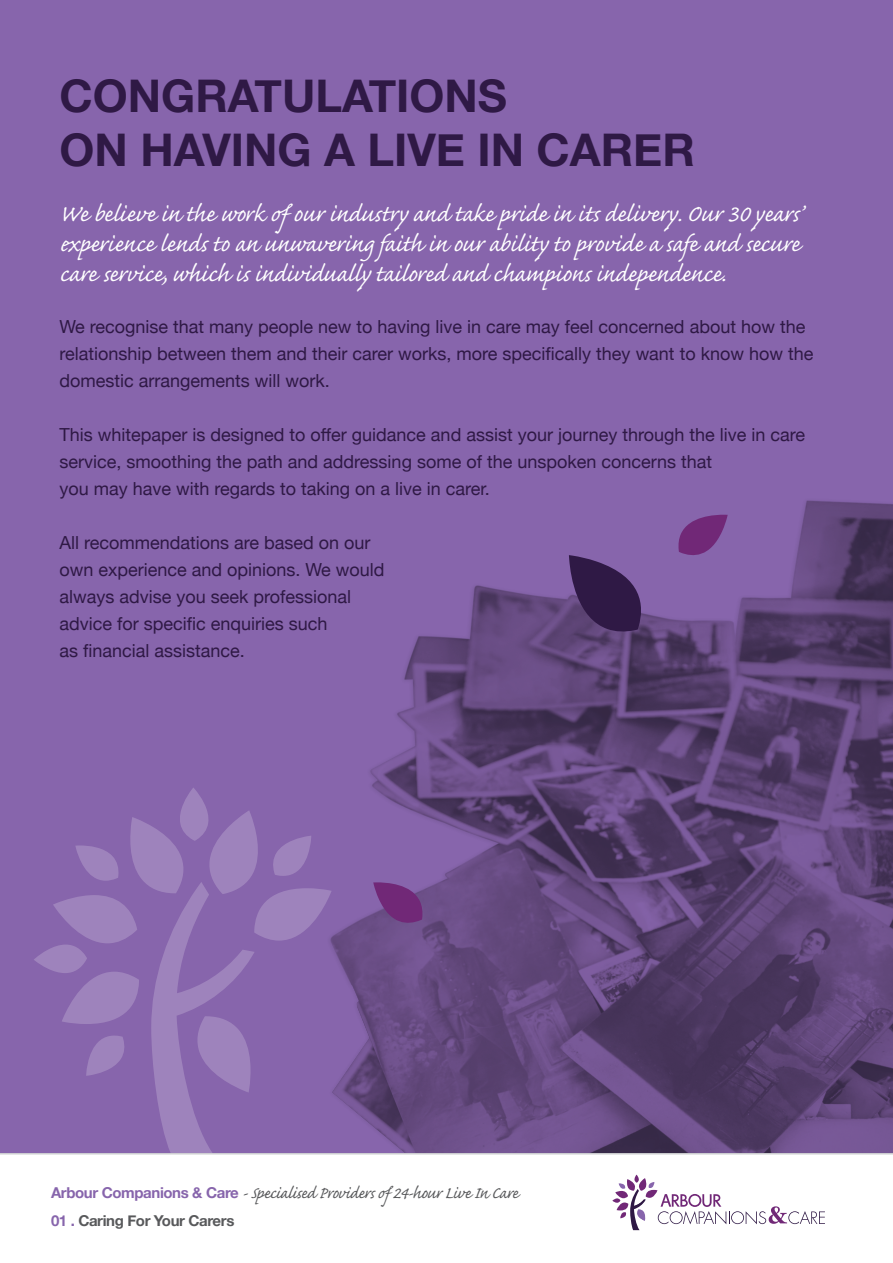
<style>
.page{position:relative;width:893px;height:1263px;background:#fff}
.page>*{position:absolute;margin:0;border:0;box-sizing:border-box;transform-origin:0 0}
.t1{font:700 45px "Helvetica Neue";color:#2f1945}
.t2{font:30px/30px "Caflisch Script Pro";letter-spacing:-.01em;color:#fff;text-align:justify}
.t3{font:21px "Caflisch Script Pro";letter-spacing:-.025em;color:#58595b}
.t4{font:18px/27px "Helvetica Neue";color:#2f1945}
.t5{font:700 15px "Helvetica Neue";letter-spacing:-.025em;color:#58595b}
.s1{font-family:"Helvetica Neue";font-weight:700;font-size:15px;color:#8765ac}
.s2{color:#8765ac}
</style>
<div class="page">
<div style="left:0;top:0;width:893px;height:1154px;background:#8765ac"></div>
<img style="left:332px;top:500px;width:561px;height:653px">
<svg style="left:612px;top:1174px;width:213px;height:56px"></svg>
<svg style="left:34px;top:788px;width:298px;height:365px"></svg>
<hr style="left:0;top:1153px;width:893px;height:1px;background:#d1d3d4">
<svg style="left:569px;top:555px;width:76px;height:77px"></svg>
<svg style="left:678px;top:515px;width:50px;height:43px"></svg>
<svg style="left:373px;top:882px;width:50px;height:43px"></svg>
<p class="t1" style="left:60px;top:61px;width:449px">CONGRATULATIONS</p>
<p class="t1" style="left:60px;top:115px;width:637px">ON HAVING A LIVE IN CARER</p>
<p class="t2" style="left:60px;top:202px;width:744px">We believe in the work of our industry and take pride in its delivery. Our 30 years’ experience lends to an unwavering faith in our ability to provide a safe and secure care service, which is individually tailored and champions independence.</p>
<p class="t4" style="left:60px;top:314px;width:755px">We recognise that many people new to having live in care may feel concerned about how the relationship between them and their carer works, more specifically they want to know how the domestic arrangements will work.</p>
<p class="t4" style="left:60px;top:422px;width:747px">This whitepaper is designed to offer guidance and assist your journey through the live in care service, smoothing the path and addressing some of the unspoken concerns that<br>you may have with regards to taking on a live in carer.</p>
<p class="t4" style="left:60px;top:530px;width:326px">All recommendations are based on our own experience and opinions. We would always advise you seek professional advice for specific enquiries such<br>as financial assistance.</p>
<p class="t3" style="left:51px;top:1182px;width:469px"><span class="s1">Arbour Companions &amp; Care</span> - Specialised Providers of 24-hour Live In Care</p>
<p class="t5" style="left:51px;top:1209px;width:185px"><span class="s2">01 .</span> Caring For Your Carers</p>
</div>
